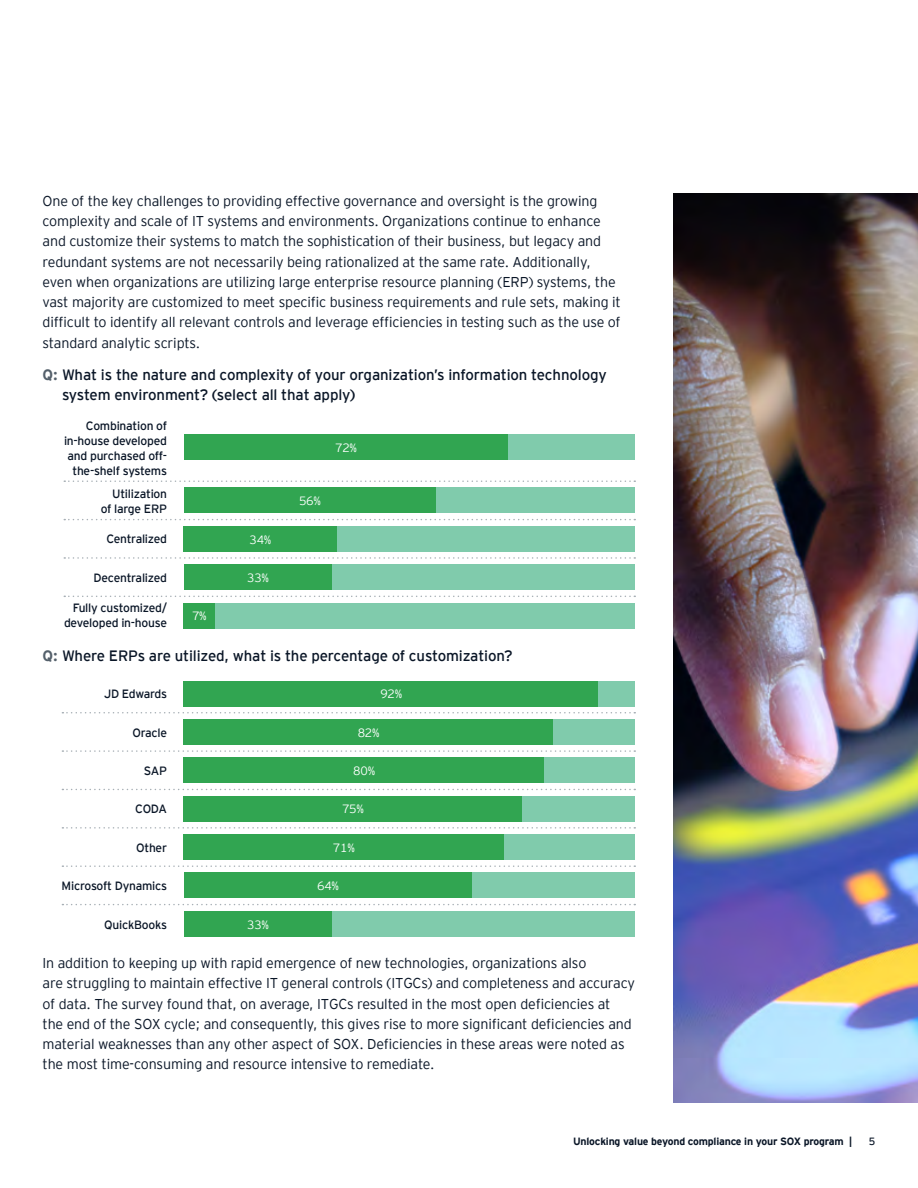
<style>
.page{position:relative;width:918px;height:1188px;background:#fff}
.page>*{position:absolute;margin:0;border:0;box-sizing:border-box;transform-origin:0 0}
.t1{font:15px/20.2px "EY Interstate";letter-spacing:-.01em;color:#0a1627}
.t2{font:300 14.25px/20.2px "EY Interstate";letter-spacing:-.01em;color:#0a1627}
.t3{font:12px/15px "EY Interstate";letter-spacing:-.02em;color:#0a1627;text-align:right}
.t4{font:300 12px "EY Interstate";letter-spacing:-.02em;color:#fff}
.t5{font:700 10.5px "EY Interstate";letter-spacing:-.02em;color:#0a1627}
.t6{font:10.5px "EY Interstate";color:#0a1627}
.s1{font-weight:700;color:#54606b}
</style>
<div class="page">
<svg style="left:64px;top:480px;width:571px;height:2px"></svg>
<svg style="left:64px;top:519px;width:571px;height:1px"></svg>
<svg style="left:64px;top:557px;width:571px;height:2px"></svg>
<svg style="left:64px;top:596px;width:571px;height:1px"></svg>
<div style="left:184px;top:435px;width:325px;height:25px;background:#31a551"></div>
<div style="left:509px;top:435px;width:126px;height:25px;background:#80cbac"></div>
<div style="left:184px;top:488px;width:252px;height:25px;background:#31a551"></div>
<div style="left:436px;top:488px;width:199px;height:25px;background:#80cbac"></div>
<div style="left:184px;top:526px;width:153px;height:26px;background:#31a551"></div>
<div style="left:337px;top:526px;width:298px;height:26px;background:#80cbac"></div>
<div style="left:184px;top:564px;width:149px;height:26px;background:#31a551"></div>
<div style="left:332px;top:564px;width:303px;height:26px;background:#80cbac"></div>
<div style="left:184px;top:603px;width:31px;height:25px;background:#31a551"></div>
<div style="left:215px;top:603px;width:420px;height:25px;background:#80cbac"></div>
<svg style="left:62px;top:712px;width:573px;height:1px"></svg>
<svg style="left:62px;top:750px;width:573px;height:2px"></svg>
<svg style="left:62px;top:789px;width:573px;height:1px"></svg>
<svg style="left:62px;top:827px;width:573px;height:2px"></svg>
<svg style="left:62px;top:865px;width:573px;height:2px"></svg>
<svg style="left:62px;top:904px;width:573px;height:1px"></svg>
<div style="left:184px;top:758px;width:361px;height:25px;background:#31a551"></div>
<div style="left:545px;top:758px;width:90px;height:25px;background:#80cbac"></div>
<div style="left:184px;top:719px;width:370px;height:26px;background:#31a551"></div>
<div style="left:554px;top:719px;width:81px;height:26px;background:#80cbac"></div>
<div style="left:184px;top:834px;width:320px;height:26px;background:#31a551"></div>
<div style="left:504px;top:834px;width:131px;height:26px;background:#80cbac"></div>
<div style="left:184px;top:873px;width:289px;height:25px;background:#31a551"></div>
<div style="left:473px;top:873px;width:162px;height:25px;background:#80cbac"></div>
<div style="left:184px;top:681px;width:415px;height:25px;background:#31a551"></div>
<div style="left:599px;top:681px;width:36px;height:25px;background:#80cbac"></div>
<div style="left:184px;top:796px;width:338px;height:25px;background:#31a551"></div>
<div style="left:522px;top:796px;width:113px;height:25px;background:#80cbac"></div>
<div style="left:184px;top:911px;width:149px;height:26px;background:#31a551"></div>
<div style="left:333px;top:911px;width:302px;height:26px;background:#80cbac"></div>
<img style="left:673px;top:194px;width:245px;height:908px">
<p class="t2" style="left:43px;top:190px;width:580px">One of the key challenges to providing effective governance and oversight is the growing complexity and scale of IT systems and environments. Organizations continue to enhance and customize their systems to match the sophistication of their business, but legacy and redundant systems are not necessarily being rationalized at the same rate. Additionally, even when organizations are utilizing large enterprise resource planning (ERP) systems, the vast majority are customized to meet specific business requirements and rule sets, making it difficult to identify all relevant controls and leverage efficiencies in testing such as the use of standard analytic scripts.</p>
<p class="t1" style="left:62px;top:363px;width:546px;text-indent:-20px"><span class="s1">Q:</span> What is the nature and complexity of your organization’s information technology system environment? (select all that apply)</p>
<p class="t3" style="left:64px;top:417px;width:105px">Combination of in-house developed and purchased off&shy;the-shelf systems</p>
<p class="t3" style="left:101px;top:485px;width:68px">Utilization of large ERP</p>
<p class="t3" style="left:106px;top:531px;width:62px">Centralized</p>
<p class="t3" style="left:94px;top:569px;width:75px">Decentralized</p>
<p class="t3" style="left:64px;top:600px;width:105px">Fully customized/ developed in-house</p>
<p class="t4" style="left:192px;top:608px;width:16px">7%</p>
<p class="t4" style="left:249px;top:531px;width:23px">34%</p>
<p class="t4" style="left:247px;top:569px;width:23px">33%</p>
<p class="t4" style="left:335px;top:440px;width:23px">72%</p>
<p class="t4" style="left:299px;top:492px;width:23px">56%</p>
<p class="t1" style="left:43px;top:644px;width:472px"><span class="s1">Q:</span> Where ERPs are utilized, what is the percentage of customization?</p>
<p class="t3" style="left:104px;top:686px;width:65px">JD Edwards</p>
<p class="t4" style="left:380px;top:686px;width:23px">92%</p>
<p class="t3" style="left:132px;top:724px;width:36px">Oracle</p>
<p class="t4" style="left:358px;top:724px;width:23px">82%</p>
<p class="t3" style="left:144px;top:763px;width:25px">SAP</p>
<p class="t4" style="left:353px;top:762px;width:23px">80%</p>
<p class="t3" style="left:135px;top:801px;width:33px">CODA</p>
<p class="t4" style="left:342px;top:801px;width:23px">75%</p>
<p class="t3" style="left:136px;top:839px;width:32px">Other</p>
<p class="t4" style="left:333px;top:839px;width:23px">71%</p>
<p class="t3" style="left:62px;top:878px;width:107px">Microsoft Dynamics</p>
<p class="t4" style="left:317px;top:877px;width:23px">64%</p>
<p class="t3" style="left:104px;top:916px;width:64px">QuickBooks</p>
<p class="t4" style="left:247px;top:916px;width:23px">33%</p>
<p class="t2" style="left:43px;top:952px;width:594px">In addition to keeping up with rapid emergence of new technologies, organizations also<br>are struggling to maintain effective IT general controls (ITGCs) and completeness and accuracy of data. The survey found that, on average, ITGCs resulted in the most open deficiencies at<br>the end of the SOX cycle; and consequently, this gives rise to more significant deficiencies and material weaknesses than any other aspect of SOX. Deficiencies in these areas were noted as the most time-consuming and resource intensive to remediate.</p>
<p class="t5" style="left:573px;top:1133px;width:280px">Unlocking value beyond compliance in your SOX program |</p>
<p class="t6" style="left:869px;top:1133px;width:8px">5</p>
</div>
